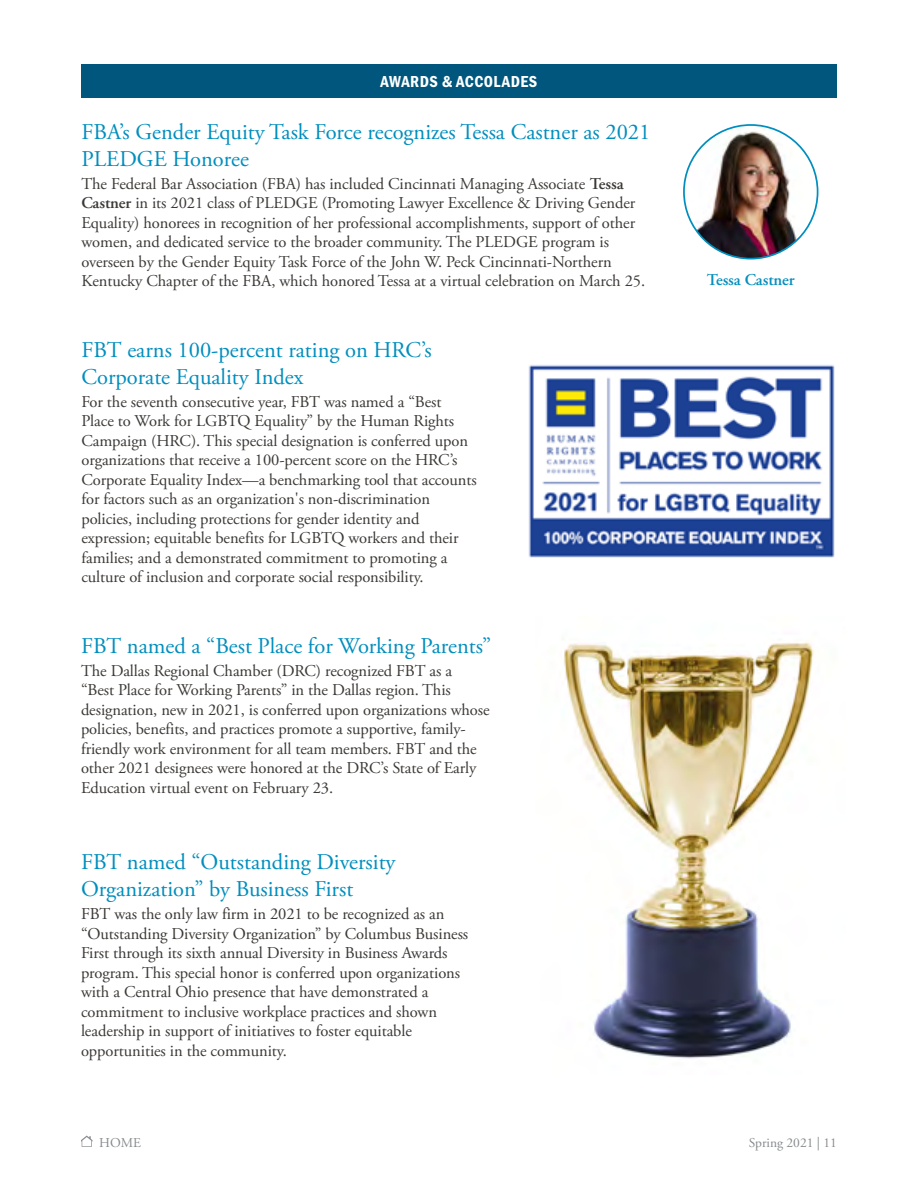
<style>
.page{position:relative;width:918px;height:1188px;background:#fff}
.page>*{position:absolute;margin:0;border:0;box-sizing:border-box;transform-origin:0 0}
.t1{font:22.5px/27px "Adobe Garamond Pro";color:#008ebe}
.t2{font:16.5px/19.5px "Adobe Garamond Pro";letter-spacing:-.005em;color:#3b3936}
.t3{font:16.5px "Franklin Gothic URW Con Dem";letter-spacing:.025em;color:#fff}
.t4{font:600 16.5px "Adobe Garamond Pro";letter-spacing:-.005em;color:#068fbe}
.t5{font:13.5px "Adobe Garamond Pro";color:#878b8d}
.s1{font-weight:600}
</style>
<div class="page">
<svg style="left:81px;top:1136px;width:12px;height:11px"></svg>
<div style="left:81px;top:64px;width:756px;height:34px;background:#00567d"></div>
<img style="left:528px;top:365px;width:307px;height:193px">
<img style="left:684px;top:125px;width:134px;height:134px;border-radius:67px">
<img style="left:564px;top:641px;width:250px;height:418px">
<p class="t3" style="left:381px;top:70px;width:158px">AWARDS &amp; ACCOLADES</p>
<h1 class="t1" style="left:81px;top:119px;width:570px">FBA’s Gender Equity Task Force recognizes Tessa Castner as 2021<br>PLEDGE Honoree</h1>
<p class="t2" style="left:81px;top:175px;width:565px">The Federal Bar Association (FBA) has included Cincinnati Managing Associate <span class="s1">Tessa Castner</span> in its 2021 class of PLEDGE (Promoting Lawyer Excellence &amp; Driving Gender Equality) honorees in recognition of her professional accomplishments, support of other women, and dedicated service to the broader community. The PLEDGE program is overseen by the Gender Equity Task Force of the John W. Peck Cincinnati-Northern Kentucky Chapter of the FBA, which honored Tessa at a virtual celebration on March 25.</p>
<h1 class="t1" style="left:81px;top:337px;width:352px">FBT earns 100-percent rating on HRC’s<br>Corporate Equality Index</h1>
<p class="t2" style="left:81px;top:392px;width:397px">For the seventh consecutive year, FBT was named a “Best Place to Work for LGBTQ Equality” by the Human Rights Campaign (HRC). This special designation is conferred upon organizations that receive a 100-percent score on the HRC’s Corporate Equality Index—a benchmarking tool that accounts for factors such as an organization's non-discrimination policies, including protections for gender identity and expression; equitable benefits for LGBTQ workers and their families; and a demonstrated commitment to promoting a culture of inclusion and corporate social responsibility.</p>
<h1 class="t1" style="left:81px;top:633px;width:412px">FBT named a “Best Place for Working Parents”</h1>
<p class="t2" style="left:81px;top:661px;width:410px">The Dallas Regional Chamber (DRC) recognized FBT as a<br>“Best Place for Working Parents” in the Dallas region. This designation, new in 2021, is conferred upon organizations whose policies, benefits, and practices promote a supportive, family&shy;friendly work environment for all team members. FBT and the other 2021 designees were honored at the DRC’s State of Early Education virtual event on February 23.</p>
<h1 class="t1" style="left:81px;top:849px;width:316px">FBT named “Outstanding Diversity<br>Organization” by Business First</h1>
<p class="t2" style="left:81px;top:905px;width:389px">FBT was the only law firm in 2021 to be recognized as an “Outstanding Diversity Organization” by Columbus Business First through its sixth annual Diversity in Business Awards program. This special honor is conferred upon organizations with a Central Ohio presence that have demonstrated a commitment to inclusive workplace practices and shown leadership in support of initiatives to foster equitable opportunities in the community.</p>
<p class="t4" style="left:707px;top:270px;width:89px">Tessa Castner</p>
<p class="t5" style="left:99px;top:1134px;width:43px">HOME</p>
<p class="t5" style="left:749px;top:1134px;width:90px">Spring 2021 | 11</p>
</div>
